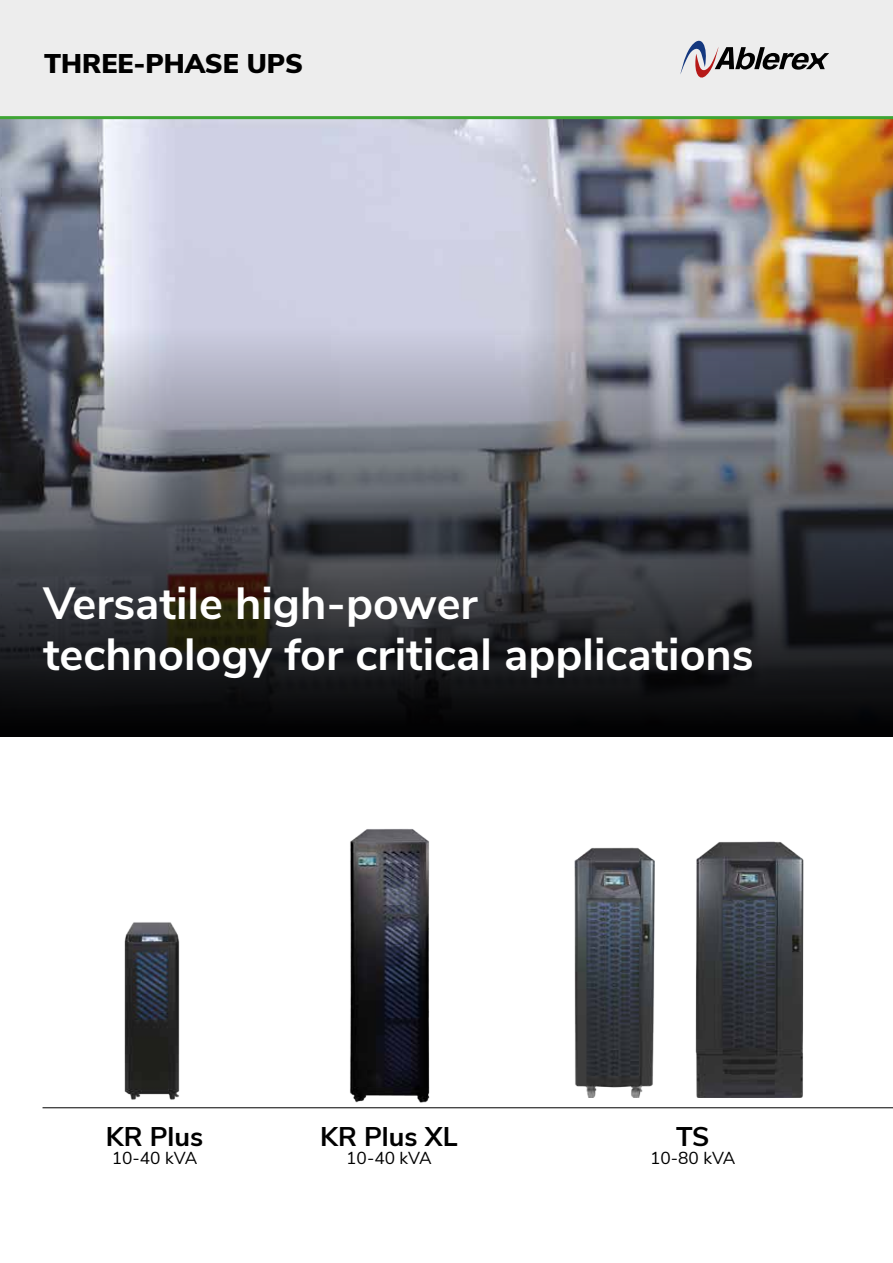
<style>
.page{position:relative;width:893px;height:1263px;background:#fff}
.page>*{position:absolute;margin:0;border:0;box-sizing:border-box;transform-origin:0 0}
.t1{font:700 45px/51px "Nunito Sans";color:#fff}
.t2{font:700 27px "Nunito Sans";color:#000}
.t3{font:900 27px "Nunito Sans";color:#000}
.t4{font:17.25px "Nunito Sans";color:#000}
</style>
<div class="page">
<img style="left:695px;top:841px;width:109px;height:256px">
<img style="left:574px;top:847px;width:81px;height:250px">
<img style="left:350px;top:829px;width:80px;height:274px">
<img style="left:124px;top:922px;width:56px;height:178px">
<img style="left:0;top:119px;width:893px;height:618px">
<div style="left:0;top:0;width:893px;height:118px;background:#ededed"></div>
<hr style="left:0;top:116px;width:893px;height:3px;background:#3fa535">
<hr style="left:43px;top:1107px;width:850px;height:1px;background:#000">
<svg style="left:680px;top:40px;width:149px;height:38px"></svg>
<p class="t3" style="left:44px;top:44px;width:260px">THREE-PHASE UPS</p>
<p class="t1" style="left:43px;top:575px;width:712px">Versatile high-power<br>technology for critical applications</p>
<p class="t2" style="left:106px;top:1116px;width:99px">KR Plus</p>
<p class="t4" style="left:112px;top:1145px;width:87px">10-40 kVA</p>
<p class="t2" style="left:320px;top:1116px;width:139px">KR Plus XL</p>
<p class="t4" style="left:346px;top:1145px;width:87px">10-40 kVA</p>
<p class="t2" style="left:676px;top:1116px;width:35px">TS</p>
<p class="t4" style="left:650px;top:1145px;width:87px">10-80 kVA</p>
</div>
